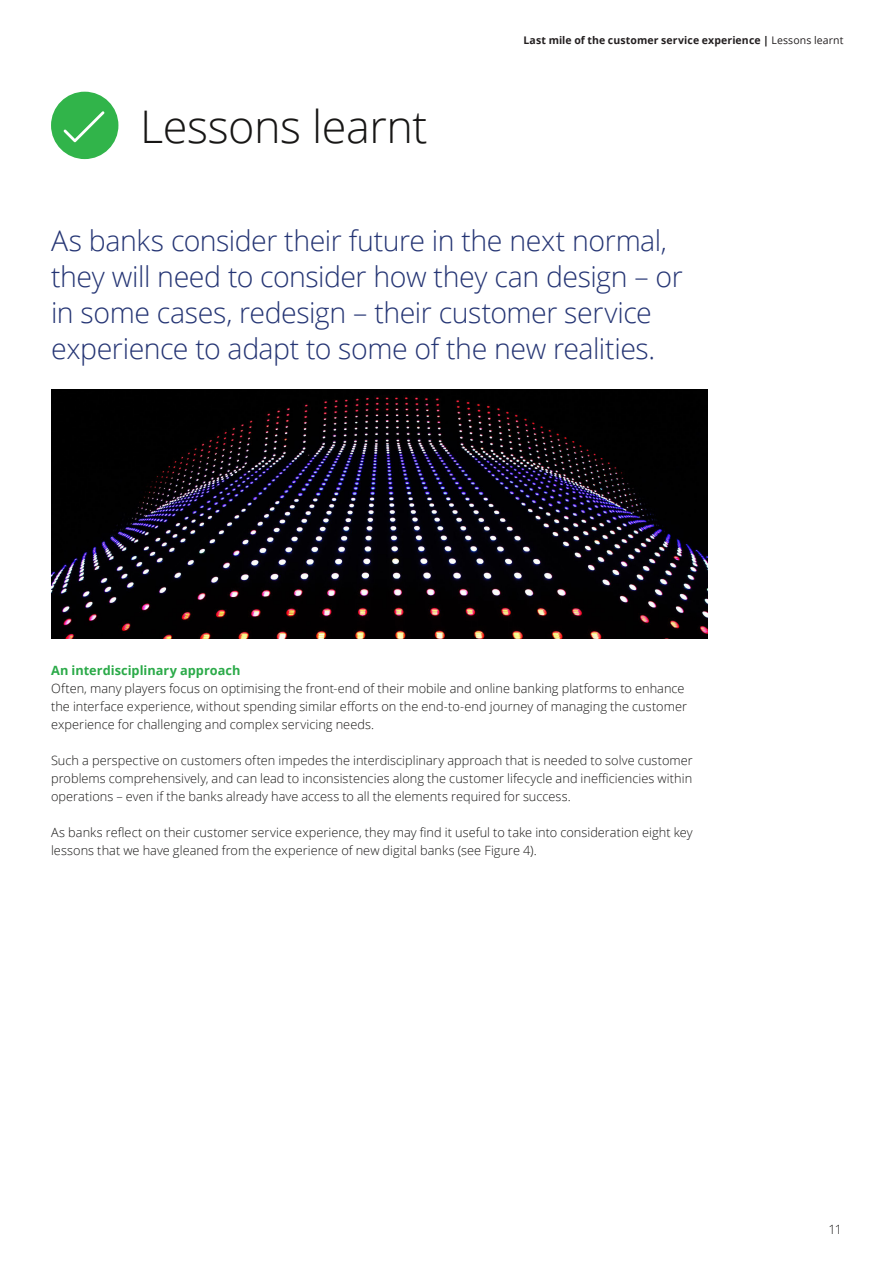
<style>
.page{position:relative;width:893px;height:1263px;background:#fff}
.page>*{position:absolute;margin:0;border:0;box-sizing:border-box;transform-origin:0 0}
.t1{font:300 45px "Open Sans";letter-spacing:-.01em;color:#171615}
.t2{font:300 28.5px/36px "Open Sans";letter-spacing:-.015em;color:#253574}
.t3{font:300 12.75px/18px "Open Sans";letter-spacing:.005em;color:#171615}
.t4{font:700 12.75px "Open Sans";color:#2baa49}
.t5{font:700 10.5px "Open Sans";letter-spacing:.01em;color:#231f20}
.s1{color:#171615}
.s2{font-weight:400}
</style>
<div class="page">
<svg style="left:51px;top:92px;width:67px;height:67px"></svg>
<img style="left:51px;top:389px;width:656px;height:249px">
<h1 class="t1" style="left:140px;top:95px;width:289px">Lessons learnt</h1>
<p class="t5" style="left:523px;top:33px;width:322px">Last mile of the customer service experience <span class="s1">|</span> <span class="s2">Lessons learnt</span></p>
<h2 class="t2" style="left:51px;top:222px;width:633px">As banks consider their future in the next normal, they will need to consider how they can design – or in some cases, redesign – their customer service experience to adapt to some of the new realities.</h2>
<p class="t4" style="left:51px;top:662px;width:191px">An interdisciplinary approach</p>
<p class="t3" style="left:51px;top:679px;width:637px">Often, many players focus on optimising the front-end of their mobile and online banking platforms to enhance the interface experience, without spending similar efforts on the end-to-end journey of managing the customer experience for challenging and complex servicing needs.</p>
<p class="t3" style="left:51px;top:751px;width:643px;text-align:justify">Such a perspective on customers often impedes the interdisciplinary approach that is needed to solve customer problems comprehensively, and can lead to inconsistencies along the customer lifecycle and inefficiencies within operations – even if the banks already have access to all the elements required for success.</p>
<p class="t3" style="left:51px;top:823px;width:643px">As banks reflect on their customer service experience, they may find it useful to take into consideration eight key lessons that we have gleaned from the experience of new digital banks (see Figure 4).</p>
<p class="t3" style="left:828px;top:1220px;width:15px">11</p>
</div>
